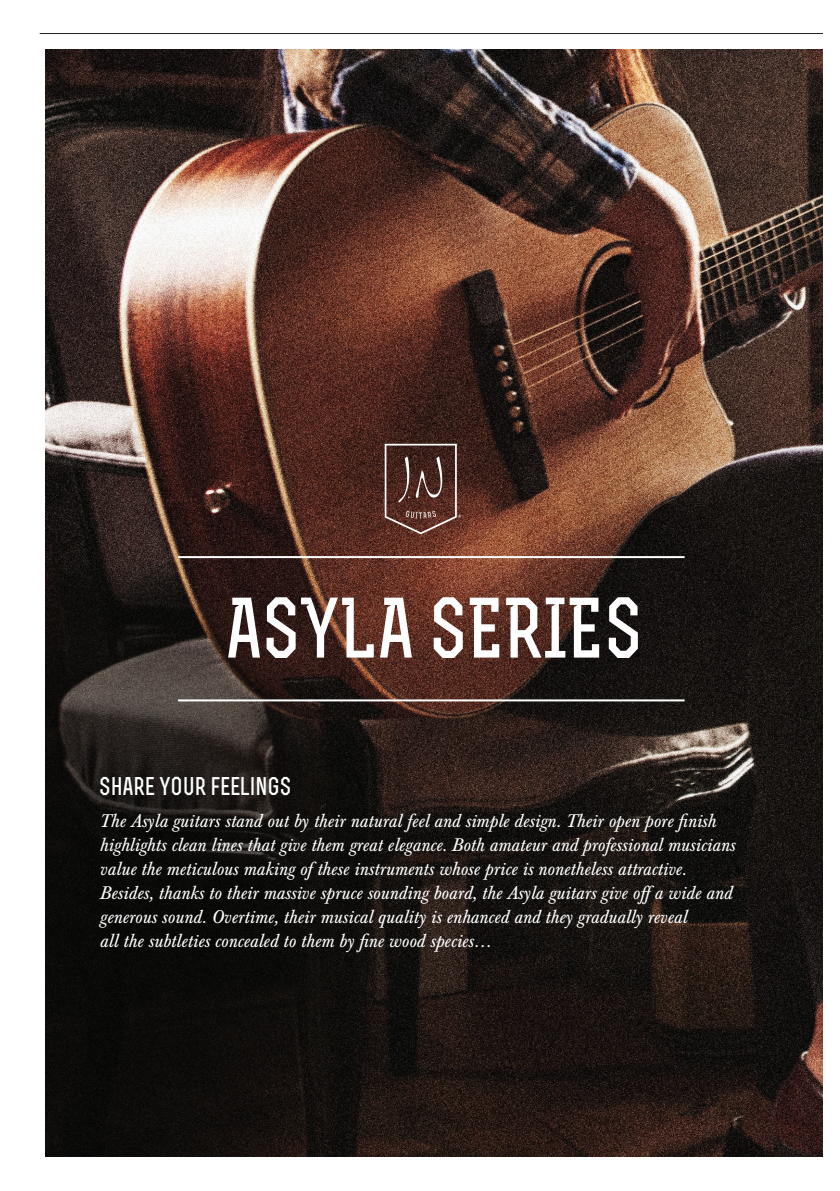
<style>
.page{position:relative;width:840px;height:1191px;background:#fff}
.page>*{position:absolute;margin:0;border:0;box-sizing:border-box;transform-origin:0 0}
.t1{font:700 80px "Rex";color:#fff}
.t2{font:700 24px "Rex";color:#fff}
.t3{font:italic 18px/24px "Baskerville BE";color:#fff}
</style>
<div class="page">
<img style="left:45px;top:50px;width:777px;height:1107px">
<hr style="left:178px;top:699px;width:506px;height:2px;background:#fff">
<hr style="left:178px;top:556px;width:506px;height:2px;background:#fff">
<hr style="left:40px;top:33px;width:782px;height:1px;background:#231f20">
<svg style="left:384px;top:444px;width:76px;height:90px;background:#624139"></svg>
<h1 class="t1" style="left:225px;top:578px;width:418px">ASYLA SERIES</h1>
<h2 class="t2" style="left:99px;top:771px;width:194px">SHARE YOUR FEELINGS</h2>
<p class="t3" style="left:99px;top:809px;width:636px">The Asyla guitars stand out by their natural feel and simple design. Their open pore finish highlights clean lines that give them great elegance. Both amateur and professional musicians value the meticulous making of these instruments whose price is nonetheless attractive.<br>Besides, thanks to their massive spruce sounding board, the Asyla guitars give off a wide and generous sound. Overtime, their musical quality is enhanced and they gradually reveal<br>all the subtleties concealed to them by fine wood species…</p>
</div>
